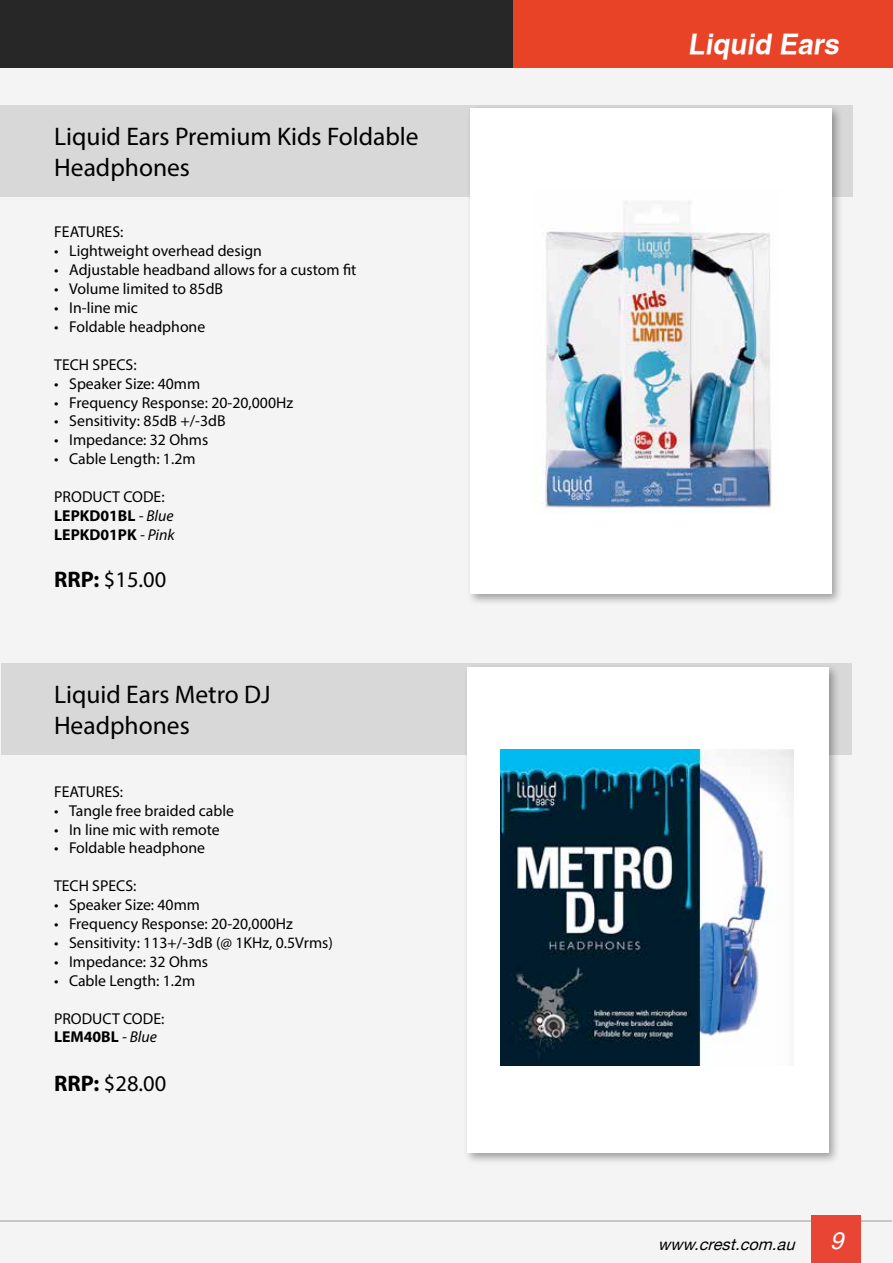
<style>
.page{position:relative;width:893px;height:1263px;background:#f4f4f4}
.page>*{position:absolute;margin:0;border:0;box-sizing:border-box;transform-origin:0 0}
.t1{font:700 27.75px "Helvetica";color:#fff}
.t2{font:25.5px/30.6px "Myriad Pro";color:#000}
.t3{font:italic 24px "Helvetica";color:#fff}
.t4{font:22.5px "Myriad Pro";color:#000}
.t5{font:italic 16.2px "Helvetica Neue";color:#000}
.t6{font:15.75px/18.9px "Myriad Pro";color:#000}
.t7{font:700 15.75px/18.9px "Myriad Pro";color:#000}
.s1{font-weight:400}
.s2{font-weight:400;font-style:italic}
.s3{font-weight:700}
.s4{font-style:italic}
</style>
<div class="page">
<div style="left:0;top:0;width:892px;height:68px;background:#272727"></div>
<div style="left:514px;top:0;width:379px;height:68px;background:#e84227"></div>
<img style="left:0;top:1221px;width:892px;height:1px">
<div style="left:811px;top:1215px;width:49px;height:48px;background:#e84535"></div>
<div style="left:2px;top:663px;width:850px;height:91px;background:#d8d8d8"></div>
<div style="left:463px;top:663px;width:377px;height:502px;background:#000;opacity:.35"></div>
<div style="left:467px;top:668px;width:361px;height:485px;background:#fff"></div>
<div style="left:0;top:106px;width:852px;height:91px;background:#d8d8d8"></div>
<div style="left:466px;top:104px;width:377px;height:502px;background:#000;opacity:.35"></div>
<div style="left:470px;top:108px;width:362px;height:486px;background:#fff"></div>
<img style="left:501px;top:750px;width:292px;height:315px">
<img style="left:543px;top:201px;width:232px;height:308px">
<h2 class="t2" style="left:54px;top:121px;width:366px">Liquid Ears Premium Kids Foldable<br>Headphones</h2>
<p class="t6" style="left:54px;top:222px;width:71px">FEATURES:</p>
<p class="t6" style="left:54px;top:241px;width:209px">• Lightweight overhead design</p>
<p class="t6" style="left:54px;top:260px;width:304px">• Adjustable headband allows for a custom fit</p>
<p class="t6" style="left:54px;top:279px;width:170px">• Volume limited to 85dB</p>
<p class="t6" style="left:54px;top:298px;width:85px">• In-line mic</p>
<p class="t6" style="left:54px;top:317px;width:153px">• Foldable headphone</p>
<p class="t6" style="left:54px;top:355px;width:84px">TECH SPECS:</p>
<p class="t6" style="left:54px;top:374px;width:147px">• Speaker Size: 40mm</p>
<p class="t6" style="left:54px;top:393px;width:240px">• Frequency Response: 20-20,000Hz</p>
<p class="t6" style="left:54px;top:411px;width:173px">• Sensitivity: 85dB +/-3dB</p>
<p class="t6" style="left:54px;top:430px;width:156px">• Impedance: 32 Ohms</p>
<p class="t6" style="left:54px;top:449px;width:143px">• Cable Length: 1.2m</p>
<p class="t7" style="left:54px;top:487px;width:122px"><span class="s1">PRODUCT CODE:<br></span>LEPKD01BL <span class="s2">- Blue<br></span>LEPKD01PK <span class="s2">- Pink</span></p>
<h3 class="t4" style="left:54px;top:566px;width:114px"><span class="s3">RRP:</span> $15.00</h3>
<h2 class="t2" style="left:54px;top:679px;width:218px">Liquid Ears Metro DJ<br>Headphones</h2>
<p class="t6" style="left:54px;top:782px;width:71px">FEATURES:</p>
<p class="t6" style="left:54px;top:801px;width:182px">• Tangle free braided cable</p>
<p class="t6" style="left:54px;top:819px;width:167px">• In line mic with remote</p>
<p class="t6" style="left:54px;top:838px;width:153px">• Foldable headphone</p>
<p class="t6" style="left:54px;top:876px;width:84px">TECH SPECS:</p>
<p class="t6" style="left:54px;top:895px;width:147px">• Speaker Size: 40mm</p>
<p class="t6" style="left:54px;top:914px;width:240px">• Frequency Response: 20-20,000Hz</p>
<p class="t6" style="left:54px;top:933px;width:280px">• Sensitivity: 113+/-3dB (@ 1KHz, 0.5Vrms)</p>
<p class="t6" style="left:54px;top:952px;width:156px">• Impedance: 32 Ohms</p>
<p class="t6" style="left:54px;top:971px;width:143px">• Cable Length: 1.2m</p>
<p class="t6" style="left:54px;top:1008px;width:112px">PRODUCT CODE:<br><span class="s3">LEM40BL</span> <span class="s4">- Blue</span></p>
<h3 class="t4" style="left:54px;top:1070px;width:114px"><span class="s3">RRP:</span> $28.00</h3>
<h1 class="t1" style="left:688px;top:27px;width:157px">Liquid Ears</h1>
<p class="t5" style="left:658px;top:1234px;width:143px">www.crest.com.au</p>
<h3 class="t3" style="left:830px;top:1227px;width:15px">9</h3>
</div>
